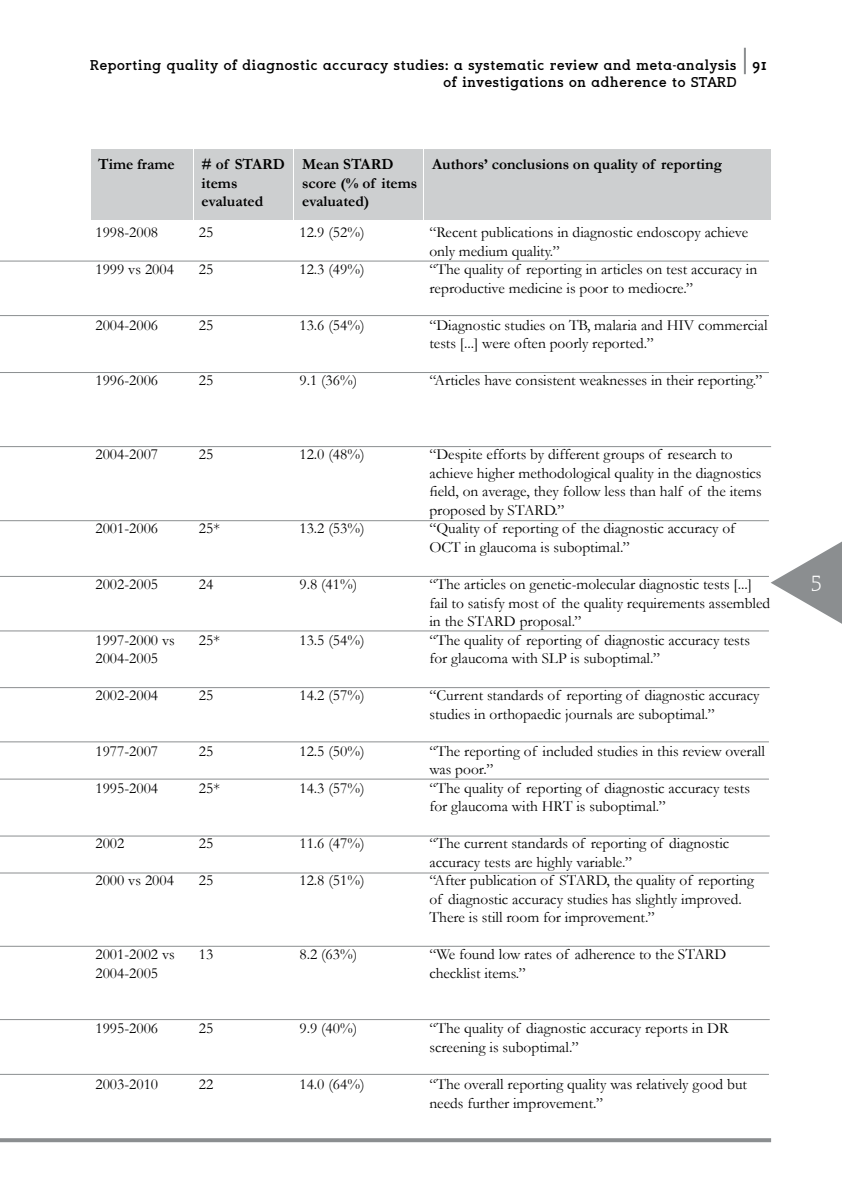
<style>
.page{position:relative;width:842px;height:1191px;background:#fff}
.page>*{position:absolute;margin:0;border:0;box-sizing:border-box;transform-origin:0 0}
.t1{font:20.6px "Sugarcubes";color:#fff}
.t2{font:15.4px/18.6px "Garamond";color:#000}
.t3{font:700 15.4px/18.6px "Garamond";color:#000}
.t4{font:700 14px/16.8px "Sugarcubes";color:#000}
.s1{font-size:16px}
</style>
<div class="page">
<hr style="left:744px;top:48px;width:2px;height:26px;background:#8b8e90">
<svg style="left:771px;top:541px;width:71px;height:83px"></svg>
<div style="left:91px;top:149px;width:101px;height:71px;background:#cdcfd0"></div>
<div style="left:194px;top:149px;width:99px;height:71px;background:#cdcfd0"></div>
<div style="left:295px;top:149px;width:128px;height:71px;background:#cdcfd0"></div>
<div style="left:425px;top:149px;width:346px;height:71px;background:#cdcfd0"></div>
<hr style="left:0;top:261px;width:769px;height:1px;background:#8b8e90">
<hr style="left:0;top:315px;width:769px;height:1px;background:#8b8e90">
<hr style="left:0;top:372px;width:769px;height:1px;background:#8b8e90">
<hr style="left:0;top:446px;width:771px;height:1px;background:#8b8e90">
<hr style="left:0;top:520px;width:769px;height:1px;background:#8b8e90">
<hr style="left:0;top:576px;width:769px;height:1px;background:#8b8e90">
<hr style="left:0;top:630px;width:769px;height:1px;background:#8b8e90">
<hr style="left:0;top:687px;width:770px;height:1px;background:#8b8e90">
<hr style="left:0;top:741px;width:769px;height:1px;background:#8b8e90">
<hr style="left:0;top:778px;width:769px;height:1px;background:#8b8e90">
<hr style="left:0;top:835px;width:770px;height:1px;background:#8b8e90">
<hr style="left:0;top:872px;width:769px;height:1px;background:#8b8e90">
<hr style="left:0;top:946px;width:770px;height:1px;background:#8b8e90">
<hr style="left:0;top:1019px;width:770px;height:1px;background:#8b8e90">
<hr style="left:0;top:1074px;width:769px;height:1px;background:#8b8e90">
<svg style="left:0;top:1138px;width:771px;height:4px;background:#919395"></svg>
<p class="t4" style="left:443px;top:57px;width:325px;text-indent:-353px">Reporting quality of diagnostic accuracy studies: a systematic review and meta-analysis <span class="s1">91 </span>of investigations on adherence to STARD</p>
<p class="t3" style="left:98px;top:155px;width:78px">Time frame</p>
<p class="t2" style="left:95px;top:223px;width:64px">1998-2008</p>
<p class="t2" style="left:95px;top:260px;width:80px">1999 vs 2004</p>
<p class="t2" style="left:95px;top:315px;width:64px">2004-2006</p>
<p class="t2" style="left:95px;top:371px;width:64px">1996-2006</p>
<p class="t3" style="left:202px;top:155px;width:85px"># of STARD items evaluated</p>
<p class="t2" style="left:199px;top:223px;width:16px">25</p>
<p class="t2" style="left:199px;top:260px;width:16px">25</p>
<p class="t2" style="left:199px;top:315px;width:16px">25</p>
<p class="t2" style="left:199px;top:371px;width:16px">25</p>
<p class="t3" style="left:302px;top:155px;width:117px">Mean STARD score (% of items evaluated)</p>
<p class="t2" style="left:299px;top:223px;width:67px">12.9 (52%)</p>
<p class="t2" style="left:299px;top:260px;width:67px">12.3 (49%)</p>
<p class="t2" style="left:299px;top:315px;width:67px">13.6 (54%)</p>
<p class="t2" style="left:299px;top:371px;width:59px">9.1 (36%)</p>
<p class="t3" style="left:432px;top:155px;width:291px">Authors’ conclusions on quality of reporting</p>
<p class="t2" style="left:429px;top:223px;width:329px">“Recent publications in diagnostic endoscopy achieve only medium quality.”<br>“The quality of reporting in articles on test accuracy in reproductive medicine is poor to mediocre.”</p>
<p class="t2" style="left:429px;top:315px;width:340px">“Diagnostic studies on TB, malaria and HIV commercial tests [...] were often poorly reported.”</p>
<p class="t2" style="left:429px;top:371px;width:335px">“Articles have consistent weaknesses in their reporting.”</p>
<p class="t2" style="left:95px;top:445px;width:64px">2004-2007</p>
<p class="t2" style="left:199px;top:445px;width:16px">25</p>
<p class="t2" style="left:95px;top:519px;width:64px">2001-2006</p>
<p class="t2" style="left:95px;top:575px;width:64px">2002-2005</p>
<p class="t2" style="left:95px;top:630px;width:81px">1997-2000 vs<br>2004-2005</p>
<p class="t2" style="left:95px;top:686px;width:64px">2002-2004</p>
<p class="t2" style="left:95px;top:741px;width:64px">1977-2007</p>
<p class="t2" style="left:95px;top:778px;width:64px">1995-2004</p>
<p class="t2" style="left:95px;top:834px;width:30px">2002</p>
<p class="t2" style="left:95px;top:871px;width:80px">2000 vs 2004</p>
<p class="t2" style="left:199px;top:519px;width:23px">25*</p>
<p class="t2" style="left:199px;top:575px;width:16px">24</p>
<p class="t2" style="left:199px;top:630px;width:23px">25*</p>
<p class="t2" style="left:199px;top:686px;width:16px">25</p>
<p class="t2" style="left:199px;top:741px;width:16px">25</p>
<p class="t2" style="left:199px;top:778px;width:23px">25*</p>
<p class="t2" style="left:199px;top:834px;width:16px">25</p>
<p class="t2" style="left:199px;top:871px;width:16px">25</p>
<p class="t2" style="left:95px;top:945px;width:81px">2001-2002 vs<br>2004-2005</p>
<p class="t2" style="left:199px;top:945px;width:16px">13</p>
<p class="t2" style="left:299px;top:445px;width:67px">12.0 (48%)</p>
<p class="t2" style="left:299px;top:519px;width:67px">13.2 (53%)</p>
<p class="t2" style="left:299px;top:575px;width:59px">9.8 (41%)</p>
<p class="t2" style="left:299px;top:630px;width:67px">13.5 (54%)</p>
<p class="t2" style="left:299px;top:686px;width:67px">14.2 (57%)</p>
<p class="t2" style="left:299px;top:741px;width:67px">12.5 (50%)</p>
<p class="t2" style="left:299px;top:778px;width:67px">14.3 (57%)</p>
<p class="t2" style="left:299px;top:834px;width:67px">11.6 (47%)</p>
<p class="t2" style="left:299px;top:871px;width:67px">12.8 (51%)</p>
<p class="t2" style="left:299px;top:945px;width:59px">8.2 (63%)</p>
<p class="t2" style="left:429px;top:445px;width:334px">“Despite efforts by different groups of research to achieve higher methodological quality in the diagnostics field, on average, they follow less than half of the items proposed by STARD.”<br>“Quality of reporting of the diagnostic accuracy of OCT in glaucoma is suboptimal.”</p>
<p class="t2" style="left:429px;top:575px;width:342px">“The articles on genetic-molecular diagnostic tests [...] fail to satisfy most of the quality requirements assembled in the STARD proposal.”<br>“The quality of reporting of diagnostic accuracy tests for glaucoma with SLP is suboptimal.”</p>
<p class="t2" style="left:429px;top:686px;width:332px">“Current standards of reporting of diagnostic accuracy studies in orthopaedic journals are suboptimal.”</p>
<p class="t2" style="left:429px;top:741px;width:337px">“The reporting of included studies in this review overall was poor.”<br>“The quality of reporting of diagnostic accuracy tests for glaucoma with HRT is suboptimal.”</p>
<p class="t2" style="left:429px;top:834px;width:326px">“The current standards of reporting of diagnostic accuracy tests are highly variable.”<br>“After publication of STARD, the quality of reporting of diagnostic accuracy studies has slightly improved.<br>There is still room for improvement.”</p>
<p class="t2" style="left:429px;top:945px;width:298px">“We found low rates of adherence to the STARD checklist items.”</p>
<p class="t2" style="left:95px;top:1019px;width:64px">1995-2006</p>
<p class="t2" style="left:95px;top:1074px;width:64px">2003-2010</p>
<p class="t2" style="left:199px;top:1019px;width:16px">25</p>
<p class="t2" style="left:199px;top:1074px;width:16px">22</p>
<p class="t2" style="left:299px;top:1019px;width:59px">9.9 (40%)</p>
<p class="t2" style="left:299px;top:1074px;width:67px">14.0 (64%)</p>
<p class="t2" style="left:429px;top:1019px;width:301px">“The quality of diagnostic accuracy reports in DR screening is suboptimal.”</p>
<p class="t2" style="left:429px;top:1074px;width:319px">“The overall reporting quality was relatively good but needs further improvement.”</p>
<h1 class="t1" style="left:811px;top:566px;width:12px">5</h1>
</div>
